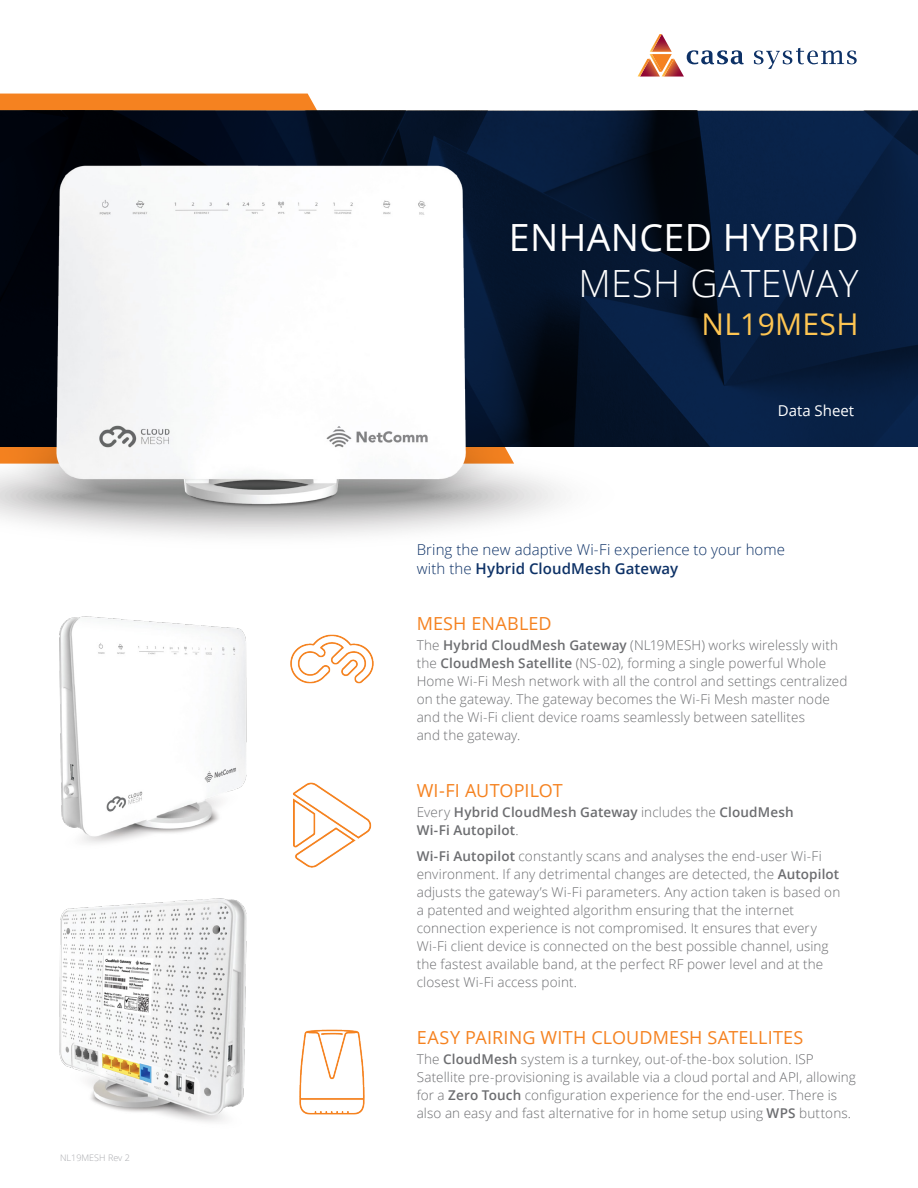
<style>
.page{position:relative;width:918px;height:1188px;background:#fff}
.page>*{position:absolute;margin:0;border:0;box-sizing:border-box;transform-origin:0 0}
.FP_Front_Page_Header{font:37.5px "Open Sans";letter-spacing:.01em;color:#fff}
.FP_Front_Page_Header-2{font:300 37.5px "Open Sans";letter-spacing:.01em;color:#fff}
.FP_Model_Number_Yell{font:30px "Open Sans";letter-spacing:.01em;color:#fec552}
.PN_Heading_Orange{font:18px "Open Sans";letter-spacing:.01em;color:#f58220}
.FP_Descriptive_Text{font:300 15px/19.5px "Open Sans";letter-spacing:.005em;color:#0d3166}
.FP_Data_Sheet{font:15px "Open Sans";color:#fff}
.PN_Body_Copy{font:300 13.5px/18px "Open Sans";letter-spacing:.01em;color:#6c6d70}
.PN_Body_Copy-2{font:600 13.5px/18px "Open Sans";letter-spacing:.01em;color:#6c6d70}
.FP_Rev_Number{font:300 9px "Open Sans";color:#a8a9ad}
.s1{font-weight:600}
.s2{font-weight:300}
</style>
<div class="page">
<svg style="left:505px;top:111px;width:413px;height:336px;background:#061936"></svg>
<svg style="left:0;top:94px;width:317px;height:17px;background:#ea7f23"></svg>
<svg style="left:0;top:447px;width:514px;height:17px"></svg>
<svg style="left:454px;top:111px;width:51px;height:336px;background:#061834"></svg>
<svg style="left:0;top:111px;width:403px;height:336px;background:#000713"></svg>
<svg style="left:638px;top:34px;width:106px;height:43px"></svg>
<svg style="left:754px;top:48px;width:103px;height:21px"></svg>
<img style="left:290px;top:634px;width:84px;height:50px">
<img style="left:292px;top:783px;width:80px;height:85px">
<img style="left:299px;top:1030px;width:66px;height:85px">
<img style="left:26px;top:165px;width:454px;height:378px">
<img style="left:60px;top:898px;width:187px;height:224px">
<img style="left:60px;top:617px;width:187px;height:227px">
<p class="FP_Rev_Number" style="left:60px;top:1151px;width:71px">NL19MESH Rev 2</p>
<p class="FP_Front_Page_Header" style="left:509px;top:211px;width:351px">ENHANCED HYBRID</p>
<p class="FP_Front_Page_Header-2" style="left:578px;top:257px;width:282px">MESH GATEWAY</p>
<p class="FP_Model_Number_Yell" style="left:702px;top:304px;width:158px">NL19MESH</p>
<p class="FP_Data_Sheet" style="left:778px;top:400px;width:78px">Data Sheet</p>
<p class="FP_Descriptive_Text" style="left:417px;top:539px;width:370px">Bring the new adaptive Wi-Fi experience to your home with the <span class="s1">Hybrid CloudMesh Gateway</span></p>
<p class="PN_Heading_Orange" style="left:417px;top:611px;width:137px">MESH ENABLED</p>
<p class="PN_Body_Copy" style="left:417px;top:636px;width:432px">The <span class="s1">Hybrid CloudMesh Gateway</span> (NL19MESH) works wirelessly with the <span class="s1">CloudMesh Satellite</span> (NS-02), forming a single powerful Whole Home Wi-Fi Mesh network with all the control and settings centralized on the gateway. The gateway becomes the Wi-Fi Mesh master node and the Wi-Fi client device roams seamlessly between satellites<br>and the gateway.</p>
<p class="PN_Heading_Orange" style="left:417px;top:778px;width:147px">WI-FI AUTOPILOT</p>
<p class="PN_Body_Copy-2" style="left:417px;top:803px;width:379px"><span class="s2">Every</span> Hybrid CloudMesh Gateway <span class="s2">includes the</span> CloudMesh<br>Wi-Fi Autopilot<span class="s2">.</span></p>
<p class="PN_Body_Copy" style="left:417px;top:847px;width:425px"><span class="s1">Wi-Fi Autopilot</span> constantly scans and analyses the end-user Wi-Fi environment. If any detrimental changes are detected, the <span class="s1">Autopilot </span>adjusts the gateway’s Wi-Fi parameters. Any action taken is based on a patented and weighted algorithm ensuring that the internet connection experience is not compromised. It ensures that every Wi-Fi client device is connected on the best possible channel, using the fastest available band, at the perfect RF power level and at the closest Wi-Fi access point.</p>
<p class="PN_Heading_Orange" style="left:417px;top:1025px;width:388px">EASY PAIRING WITH CLOUDMESH SATELLITES</p>
<p class="PN_Body_Copy" style="left:417px;top:1050px;width:441px">The <span class="s1">CloudMesh</span> system is a turnkey, out-of-the-box solution. ISP Satellite pre-provisioning is available via a cloud portal and API, allowing for a <span class="s1">Zero Touch</span> configuration experience for the end-user. There is also an easy and fast alternative for in home setup using <span class="s1">WPS</span> buttons.</p>
</div>
